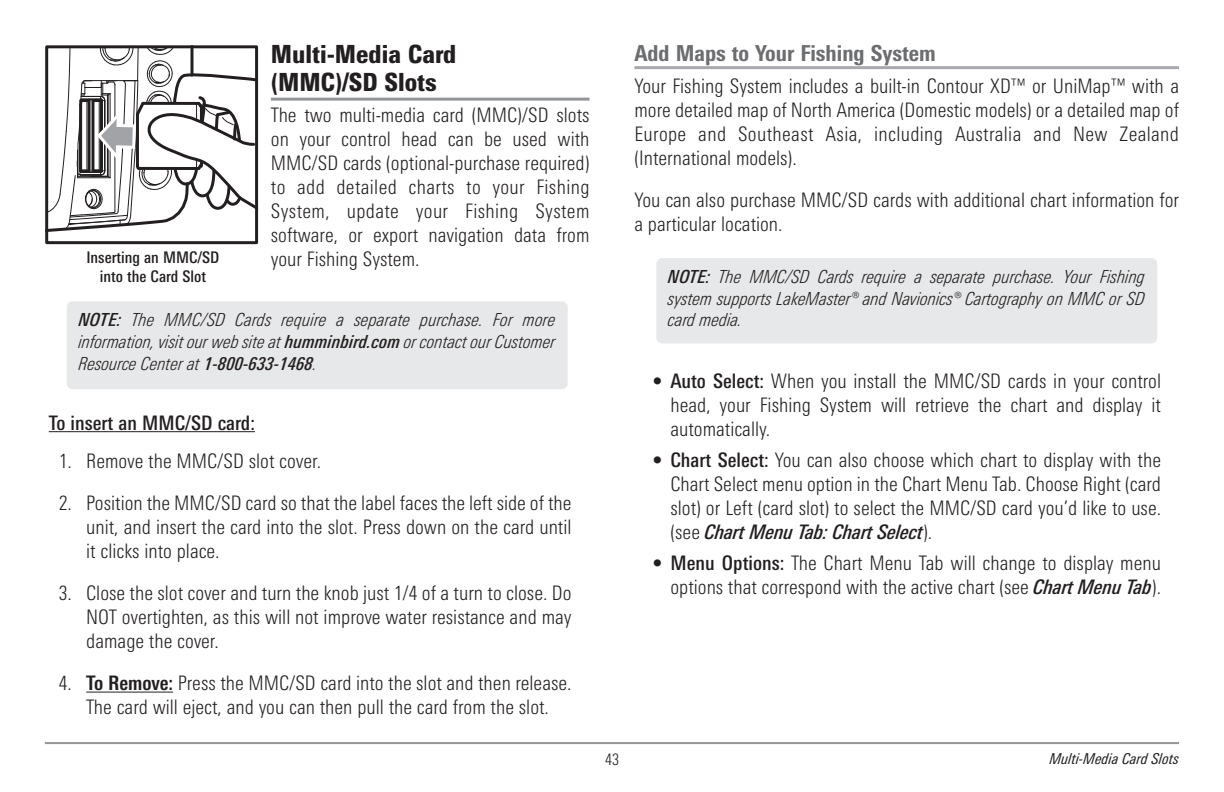
<style>
.page{position:relative;width:1224px;height:792px;background:#fff}
.page>*{position:absolute;margin:0;border:0;box-sizing:border-box;transform-origin:0 0}
.t1{font:900 condensed 25px/28px "LT Univers";color:#231f20;scale:.95 1}
.t2{font:800 condensed 22px "LT Univers";color:#6c6d70}
.t3{font:300 condensed 20px/24px "LT Univers";color:#231f20;text-align:justify}
.t4{font:500 condensed 20px "LT Univers";color:#231f20}
.t5{font:italic 300 condensed 18px/21.6px "LT Univers";color:#231f20}
.t6{font:500 condensed 16px/19.2px "LT Univers";color:#231f20;text-align:center}
.t7{font:300 condensed 16px "LT Univers";color:#231f20}
.t8{font:italic condensed 15px "LT Univers";color:#231f20}
.s1{font-weight:500}
.s2{font-weight:700}
.s3{font-weight:500;font-style:italic}
</style>
<div class="page">
<hr style="left:45px;top:742px;width:1134px;height:2px;background:#939598">
<hr style="left:271px;top:98px;width:319px;height:3px;background:#939598">
<hr style="left:49px;top:431px;width:206px;height:1px;background:#231f20">
<hr style="left:86px;top:692px;width:87px;height:1px;background:#231f20">
<hr style="left:634px;top:66px;width:545px;height:3px;background:#a8a9ad">
<div style="left:656px;top:258px;width:501px;height:85px;background:#e7e8e9;border-radius:6px"></div>
<div style="left:67px;top:301px;width:501px;height:88px;background:#e7e8e9;border-radius:6px"></div>
<div style="left:45px;top:45px;width:213px;height:199px;border:3px solid #231f20"></div>
<svg style="left:45px;top:45px;width:213px;height:189px"></svg>
<p class="t6" style="left:86px;top:249px;width:135px">Inserting an MMC/SD into the Card Slot</p>
<p class="t1" style="left:271px;top:42px;width:197px">Multi-Media Card (MMC)/SD Slots</p>
<p class="t3" style="left:271px;top:105px;width:320px">The two multi-media card (MMC)/SD slots on your control head can be used with MMC/SD cards (optional-purchase required) to add detailed charts to your Fishing System, update your Fishing System software, or export navigation data from your Fishing System.</p>
<p class="t2" style="left:634px;top:45px;width:303px">Add Maps to Your Fishing System</p>
<p class="t3" style="left:634px;top:75px;width:546px">Your Fishing System includes a built-in Contour XD™ or UniMap™ with a more detailed map of North America (Domestic models) or a detailed map of Europe and Southeast Asia, including Australia and New Zealand (International models).</p>
<p class="t3" style="left:634px;top:189px;width:546px">You can also purchase MMC/SD cards with additional chart information for a particular location.</p>
<p class="t5" style="left:668px;top:268px;width:478px"><span class="s1">NOTE:</span> The MMC/SD Cards require a separate purchase. Your Fishing system supports LakeMaster® and Navionics® Cartography on MMC or SD</p>
<p class="t5" style="left:79px;top:311px;width:478px"><span class="s1">NOTE:</span> The MMC/SD Cards require a separate purchase. For more</p>
<p class="t5" style="left:668px;top:311px;width:76px">card media.</p>
<p class="t5" style="left:79px;top:332px;width:478px">information, visit our web site at <span class="s1">humminbird.com</span> or contact our Customer<br>Resource Center at <span class="s1">1-800-633-1468</span>.</p>
<p class="t4" style="left:49px;top:415px;width:208px">To insert an MMC/SD card:</p>
<p class="t3" style="left:59px;top:451px;width:264px">1. Remove the MMC/SD slot cover.</p>
<p class="t3" style="left:86px;top:493px;width:487px;text-indent:-27px">2. Position the MMC/SD card so that the label faces the left side of the unit, and insert the card into the slot. Press down on the card until it clicks into place.</p>
<p class="t3" style="left:86px;top:583px;width:487px;text-indent:-27px">3. Close the slot cover and turn the knob just 1/4 of a turn to close. Do NOT overtighten, as this will not improve water resistance and may damage the cover.</p>
<p class="t3" style="left:59px;top:673px;width:514px;text-align:center">4. <span class="s2">To Remove:</span> Press the MMC/SD card into the slot and then release.<br>The card will eject, and you can then pull the card from the slot.</p>
<p class="t3" style="left:670px;top:371px;width:492px;text-indent:-18px">• <span class="s1">Auto Select:</span> When you install the MMC/SD cards in your control head, your Fishing System will retrieve the chart and display it automatically.</p>
<p class="t3" style="left:670px;top:450px;width:492px;text-indent:-18px">• <span class="s1">Chart Select:</span> You can also choose which chart to display with the Chart Select menu option in the Chart Menu Tab. Choose Right (card slot) or Left (card slot) to select the MMC/SD card you’d like to use. (see <span class="s3">Chart Menu Tab: Chart Select</span>).</p>
<p class="t3" style="left:652px;top:553px;width:510px;text-align:right">• <span class="s1">Menu Options:</span> The Chart Menu Tab will change to display menu options that correspond with the active chart (see <span class="s3">Chart Menu Tab</span>).</p>
<p class="t7" style="left:605px;top:753px;width:15px">43</p>
<p class="t8" style="left:1050px;top:753px;width:131px">Multi-Media Card Slots</p>
</div>
